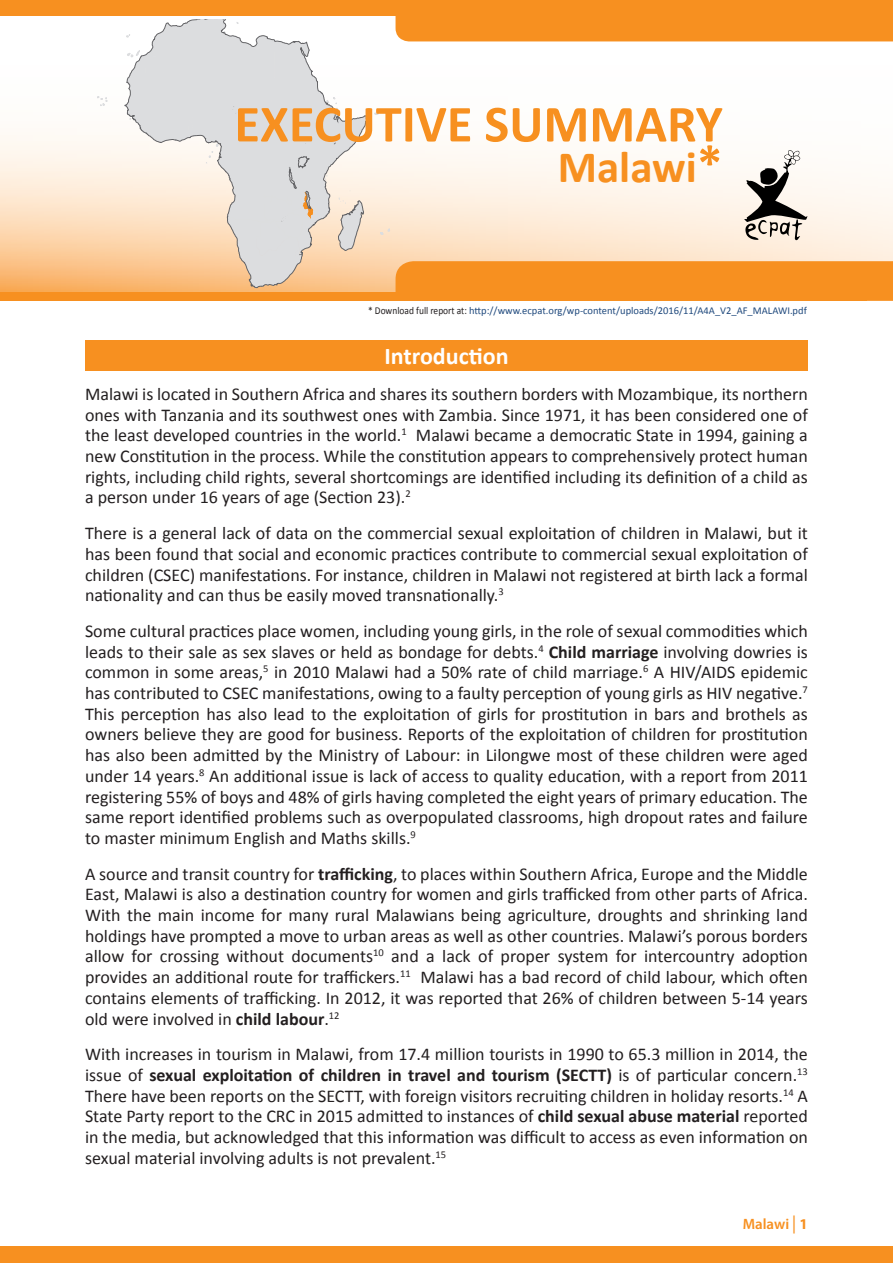
<style>
.page{position:relative;width:893px;height:1263px;background:#fff}
.page>*{position:absolute;margin:0;border:0;box-sizing:border-box;transform-origin:0 0}
.t1{font:700 52.5px "Calibri";color:#f79020}
.t2{font:700 45px "Calibri";color:#f79020}
.Normal_wrd_6{font:700 24px "Calibri";color:#fff}
.Normal_wrd_6-2{font:18px/20.7px "Calibri";color:#231f20;text-align:justify}
.t3{font:600 15px "Myriad Pro";color:#f79020}
.t4{font:10.5px "Calibri";color:#1f497d}
.s1{font-size:52.5px}
.s2{color:#231f20}
.s3{font-weight:700}
.s4{font-family:"Myriad Cn Web";font-weight:400;font-size:18px}
</style>
<div class="page">
<div style="left:0;top:1246px;width:893px;height:17px;background:#f79020"></div>
<svg style="left:0;top:16px;width:893px;height:276px"></svg>
<svg style="left:744px;top:150px;width:63px;height:90px"></svg>
<div style="left:0;top:0;width:893px;height:16px;background:#f79020"></div>
<div style="left:0;top:292px;width:866px;height:9px;background:#f79020"></div>
<div style="left:396px;top:16px;width:497px;height:25px;background:#f79020"></div>
<div style="left:396px;top:261px;width:497px;height:40px;background:#f79020"></div>
<svg style="left:120px;top:19px;width:270px;height:269px"></svg>
<svg style="left:97px;top:96px;width:11px;height:10px"></svg>
<div style="left:85px;top:340px;width:723px;height:30px;background:#f79020"></div>
<p class="t1" style="left:234px;top:87px;width:490px">EXECUTIVE SUMMARY</p>
<p class="t2" style="left:558px;top:135px;width:167px">Malawi<span class="s1">*</span></p>
<p class="t4" style="left:368px;top:304px;width:440px"><span class="s2">* Download full report at:</span> http://www.ecpat.org/wp-content/uploads/2016/11/A4A_V2_AF_MALAWI.pdf</p>
<p class="Normal_wrd_6" style="left:384px;top:339px;width:126px">Introduction</p>
<p class="Normal_wrd_6-2" style="left:85px;top:384px;width:724px">Malawi is located in Southern Africa and shares its southern borders with Mozambique, its northern ones with Tanzania and its southwest ones with Zambia. Since 1971, it has been considered one of the least developed countries in the world.<sup>1</sup> Malawi became a democratic State in 1994, gaining a new Constitution in the process. While the constitution appears to comprehensively protect human rights, including child rights, several shortcomings are identified including its definition of a child as a person under 16 years of age (Section 23).<sup>2</sup></p>
<p class="Normal_wrd_6-2" style="left:85px;top:523px;width:724px">There is a general lack of data on the commercial sexual exploitation of children in Malawi, but it has been found that social and economic practices contribute to commercial sexual exploitation of children (CSEC) manifestations. For instance, children in Malawi not registered at birth lack a formal nationality and can thus be easily moved transnationally.<sup>3</sup></p>
<p class="Normal_wrd_6-2" style="left:85px;top:621px;width:724px">Some cultural practices place women, including young girls, in the role of sexual commodities which leads to their sale as sex slaves or held as bondage for debts.<sup>4</sup> <span class="s3">Child marriage</span> involving dowries is common in some areas,<sup>5</sup> in 2010 Malawi had a 50% rate of child marriage.<sup>6</sup> A HIV/AIDS epidemic has contributed to CSEC manifestations, owing to a faulty perception of young girls as HIV negative.<sup>7<br></sup>This perception has also lead to the exploitation of girls for prostitution in bars and brothels as owners believe they are good for business. Reports of the exploitation of children for prostitution has also been admitted by the Ministry of Labour: in Lilongwe most of these children were aged under 14 years.<sup>8</sup> An additional issue is lack of access to quality education, with a report from 2011 registering 55% of boys and 48% of girls having completed the eight years of primary education. The same report identified problems such as overpopulated classrooms, high dropout rates and failure to master minimum English and Maths skills.<sup>9</sup></p>
<p class="Normal_wrd_6-2" style="left:85px;top:863px;width:724px">A source and transit country for <span class="s3">trafficking</span>, to places within Southern Africa, Europe and the Middle East, Malawi is also a destination country for women and girls trafficked from other parts of Africa.<br>With the main income for many rural Malawians being agriculture, droughts and shrinking land holdings have prompted a move to urban areas as well as other countries. Malawi’s porous borders allow for crossing without documents<sup>10</sup> and a lack of proper system for intercountry adoption provides an additional route for traffickers.<sup>11</sup> Malawi has a bad record of child labour, which often contains elements of trafficking. In 2012, it was reported that 26% of children between 5-14 years old were involved in <span class="s3">child labour</span>.<sup>12</sup></p>
<p class="Normal_wrd_6-2" style="left:85px;top:1044px;width:724px">With increases in tourism in Malawi, from 17.4 million tourists in 1990 to 65.3 million in 2014, the issue of <span class="s3">sexual exploitation of children in travel and tourism (SECTT)</span> is of particular concern.<sup>13<br></sup>There have been reports on the SECTT, with foreign visitors recruiting children in holiday resorts.<sup>14</sup> A State Party report to the CRC in 2015 admitted to instances of <span class="s3">child sexual abuse material</span> reported in the media, but acknowledged that this information was difficult to access as even information on sexual material involving adults is not prevalent.<sup>15</sup></p>
<p class="t3" style="left:743px;top:1215px;width:67px">Malawi <span class="s4">|</span> <span class="s3">1</span></p>
</div>
